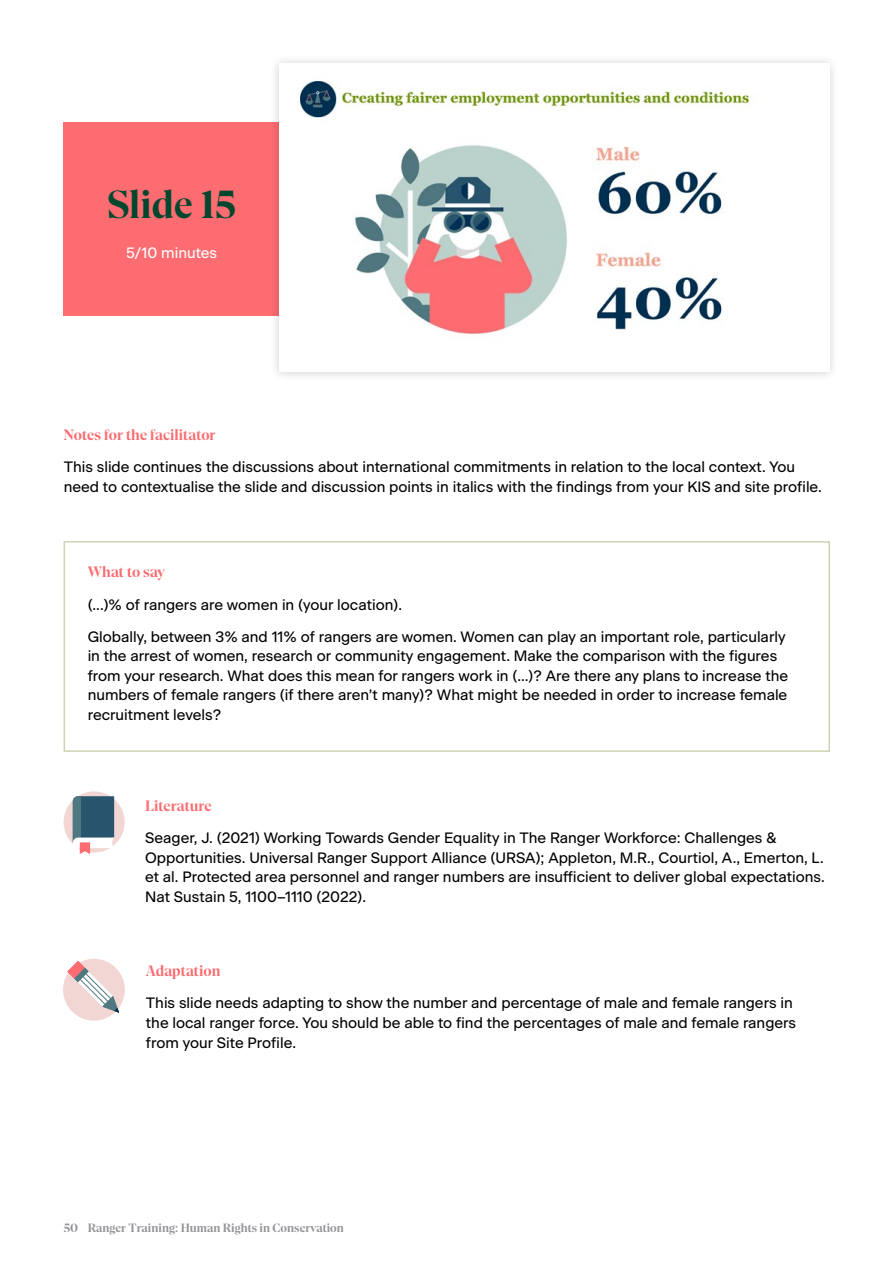
<style>
.page{position:relative;width:893px;height:1263px;background:#fff}
.page>*{position:absolute;margin:0;border:0;box-sizing:border-box;transform-origin:0 0}
.t1{font:700 39px "At Gambit";color:#00472e}
.t2{font:15px/19.5px "Beausite Classic";color:#000}
.t3{font:700 15px "At Gambit";color:#fd6c71}
.t4{font:15px "Beausite Classic";color:#fff}
.t5{font:700 12px "At Gambit";color:#949499}
</style>
<div class="page">
<div style="left:64px;top:122px;width:542px;height:194px;background:#fd6c71"></div>
<div style="left:270px;top:54px;width:569px;height:328px;background:#000;opacity:.2"></div>
<img style="left:279px;top:64px;width:550px;height:308px">
<div style="left:64px;top:541px;width:766px;height:211px;border:2px solid #ccd4b5"></div>
<svg style="left:64px;top:791px;width:61px;height:61px"></svg>
<svg style="left:73px;top:796px;width:41px;height:58px"></svg>
<div style="left:63px;top:959px;width:62px;height:62px;background:#f2d6d4;border-radius:50%"></div>
<svg style="left:67px;top:961px;width:52px;height:52px"></svg>
<p class="t1" style="left:107px;top:180px;width:131px">Slide 15</p>
<p class="t4" style="left:126px;top:241px;width:92px">5/10 minutes</p>
<p class="t3" style="left:64px;top:425px;width:153px">Notes for the facilitator</p>
<p class="t2" style="left:64px;top:456px;width:760px">This slide continues the discussions about international commitments in relation to the local context. You need to contextualise the slide and discussion points in italics with the findings from your KIS and site profile.</p>
<p class="t3" style="left:88px;top:563px;width:79px">What to say</p>
<p class="t2" style="left:88px;top:593px;width:316px">(...)% of rangers are women in (your location).</p>
<p class="t2" style="left:88px;top:626px;width:702px">Globally, between 3% and 11% of rangers are women. Women can play an important role, particularly in the arrest of women, research or community engagement. Make the comparison with the figures from your research. What does this mean for rangers work in (…)? Are there any plans to increase the numbers of female rangers (if there aren’t many)? What might be needed in order to increase female recruitment levels?</p>
<p class="t3" style="left:145px;top:796px;width:68px">Literature</p>
<p class="t2" style="left:145px;top:827px;width:681px">Seager, J. (2021) Working Towards Gender Equality in The Ranger Workforce: Challenges &amp; Opportunities. Universal Ranger Support Alliance (URSA); Appleton, M.R., Courtiol, A., Emerton, L. et al. Protected area personnel and ranger numbers are insufficient to deliver global expectations.<br>Nat Sustain 5, 1100–1110 (2022).</p>
<p class="t3" style="left:146px;top:961px;width:76px">Adaptation</p>
<p class="t2" style="left:146px;top:992px;width:652px">This slide needs adapting to show the number and percentage of male and female rangers in the local ranger force. You should be able to find the percentages of male and female rangers from your Site Profile.</p>
<p class="t5" style="left:64px;top:1220px;width:282px">50 Ranger Training: Human Rights in Conservation</p>
</div>
